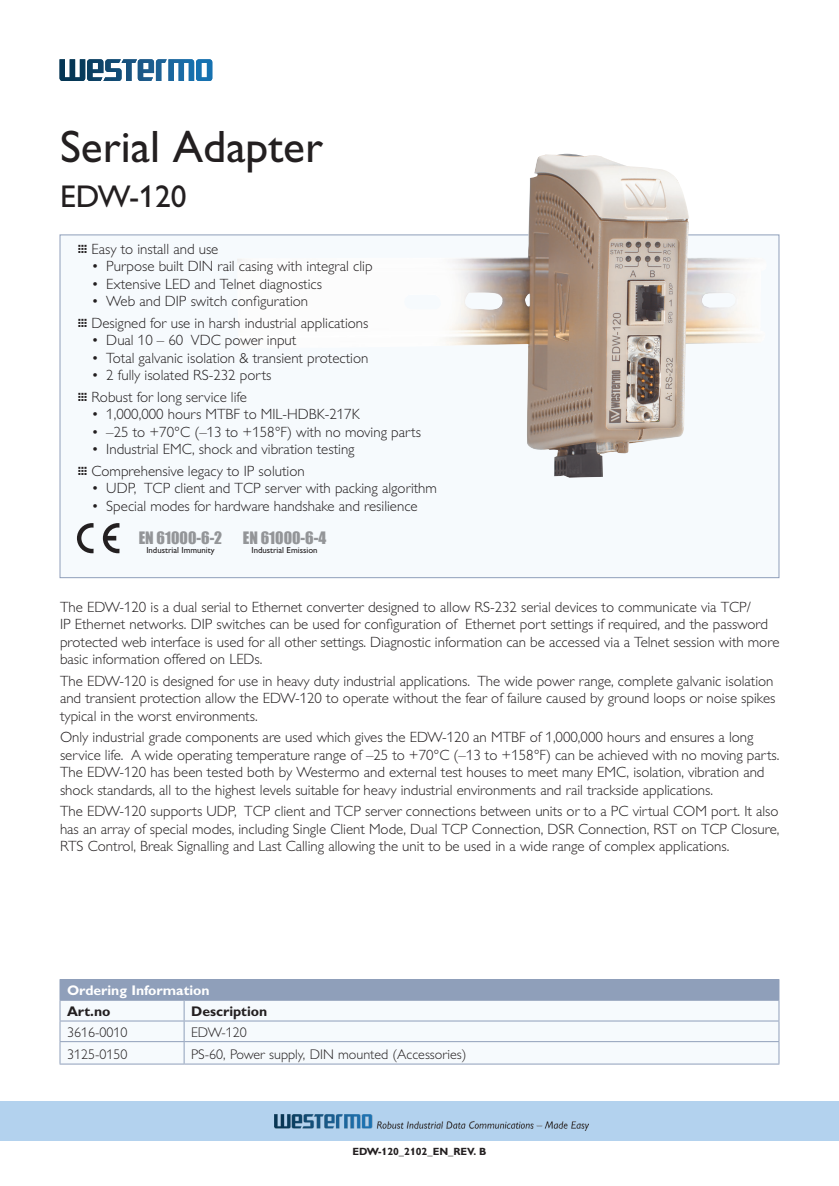
<style>
.page{position:relative;width:839px;height:1186px;background:#fff}
.page>*{position:absolute;margin:0;border:0;box-sizing:border-box;transform-origin:0 0}
.Hedline_page1{font:45.5px "Gill Alt One Mod";color:#231f20}
.Hedline2_page1{font:31.5px "Gill Alt One Mod";color:#231f20}
.t1{font:15.75px "Impact";color:#939598}
.Brödtext{font:300 14.88px/17.5px "Gill Alt One Mod";color:#231f20}
.Bildtext{font:300 14px "Gill Alt One Mod";color:#231f20}
.Tabellrubrik{font:700 14px "Gill Alt One Mod";color:#fff}
.Bildtext-2{font:700 14px "Gill Alt One Mod";color:#231f20}
.t2{font:700 10.5px "Gill Alt One Mod";color:#231f20}
.t3{font:8.75px "Gill Alt One Mod";color:#231f20}
.s1{font-weight:400}
</style>
<div class="page">
<div style="left:0;top:1101px;width:838px;height:40px;background:#b3d2ee"></div>
<img style="left:274px;top:1114px;width:314px;height:16px">
<svg style="left:60px;top:59px;width:152px;height:22px"></svg>
<div style="left:60px;top:234px;width:719px;height:344px;background:#f6fafd;border:1px solid #8f9fba"></div>
<div style="left:60px;top:979px;width:718px;height:21px;background:#8f9fba"></div>
<div style="left:61px;top:1001px;width:717px;height:62px;background:#f6fafd"></div>
<hr style="left:184px;top:979px;width:595px;height:1px;background:#8f9fba">
<hr style="left:60px;top:1000px;width:124px;height:1px;background:#8f9fba">
<hr style="left:184px;top:1000px;width:595px;height:1px;background:#8f9fba">
<hr style="left:60px;top:1020px;width:124px;height:1px;background:#8f9fba">
<hr style="left:184px;top:1020px;width:595px;height:1px;background:#8f9fba">
<hr style="left:60px;top:1041px;width:124px;height:1px;background:#8f9fba">
<svg style="left:60px;top:1000px;width:1px;height:63px"></svg>
<hr style="left:184px;top:1041px;width:595px;height:1px;background:#8f9fba">
<svg style="left:184px;top:1000px;width:1px;height:63px"></svg>
<svg style="left:778px;top:980px;width:1px;height:83px"></svg>
<hr style="left:60px;top:1063px;width:124px;height:1px;background:#8f9fba">
<hr style="left:184px;top:1063px;width:595px;height:1px;background:#8f9fba">
<img style="left:237px;top:154px;width:529px;height:324px">
<svg style="left:77px;top:523px;width:16px;height:30px"></svg>
<svg style="left:103px;top:523px;width:16px;height:30px"></svg>
<p class="Hedline_page1" style="left:60px;top:121px;width:264px">Serial Adapter</p>
<p class="Hedline2_page1" style="left:60px;top:179px;width:128px">EDW-120</p>
<p class="Brödtext" style="left:77px;top:240px;width:142px"><span class="s1">…</span> Easy to install and use</p>
<p class="Brödtext" style="left:91px;top:257px;width:282px">• Purpose built DIN rail casing with integral clip</p>
<p class="Brödtext" style="left:91px;top:275px;width:232px">• Extensive LED and Telnet diagnostics</p>
<p class="Brödtext" style="left:91px;top:292px;width:218px">• Web and DIP switch configuration</p>
<p class="Brödtext" style="left:77px;top:314px;width:292px"><span class="s1">…</span> Designed for use in harsh industrial applications</p>
<p class="Brödtext" style="left:91px;top:331px;width:206px">• Dual 10 – 60 VDC power input</p>
<p class="Brödtext" style="left:91px;top:349px;width:278px">• Total galvanic isolation &amp; transient protection</p>
<p class="Brödtext" style="left:91px;top:366px;width:181px">• 2 fully isolated RS-232 ports</p>
<p class="Brödtext" style="left:77px;top:388px;width:171px"><span class="s1">…</span> Robust for long service life</p>
<p class="Brödtext" style="left:91px;top:405px;width:270px">• 1,000,000 hours MTBF to MIL-HDBK-217K</p>
<p class="Brödtext" style="left:91px;top:423px;width:331px">• –25 to +70°C (–13 to +158°F) with no moving parts</p>
<p class="Brödtext" style="left:91px;top:440px;width:265px">• Industrial EMC, shock and vibration testing</p>
<p class="Brödtext" style="left:77px;top:462px;width:229px"><span class="s1">…</span> Comprehensive legacy to IP solution</p>
<p class="Brödtext" style="left:91px;top:479px;width:347px">• UDP, TCP client and TCP server with packing algorithm</p>
<p class="Brödtext" style="left:91px;top:497px;width:328px">• Special modes for hardware handshake and resilience</p>
<p class="t1" style="left:139px;top:525px;width:85px">EN 61000-6-2</p>
<p class="t3" style="left:146px;top:545px;width:70px">Industrial Immunity</p>
<p class="t1" style="left:243px;top:525px;width:85px">EN 61000-6-4</p>
<p class="t3" style="left:251px;top:545px;width:68px">Industrial Emission</p>
<p class="Brödtext" style="left:60px;top:598px;width:720px">The EDW-120 is a dual serial to Ethernet converter designed to allow RS-232 serial devices to communicate via TCP/<br>IP Ethernet networks. DIP switches can be used for configuration of Ethernet port settings if required, and the password protected web interface is used for all other settings. Diagnostic information can be accessed via a Telnet session with more basic information offered on LEDs.</p>
<p class="Brödtext" style="left:60px;top:672px;width:717px">The EDW-120 is designed for use in heavy duty industrial applications. The wide power range, complete galvanic isolation and transient protection allow the EDW-120 to operate without the fear of failure caused by ground loops or noise spikes typical in the worst environments.</p>
<p class="Brödtext" style="left:60px;top:728px;width:720px">Only industrial grade components are used which gives the EDW-120 an MTBF of 1,000,000 hours and ensures a long service life. A wide operating temperature range of –25 to +70°C (–13 to +158°F) can be achieved with no moving parts.<br>The EDW-120 has been tested both by Westermo and external test houses to meet many EMC, isolation, vibration and shock standards, all to the highest levels suitable for heavy industrial environments and rail trackside applications.</p>
<p class="Brödtext" style="left:60px;top:802px;width:720px;text-align:justify">The EDW-120 supports UDP, TCP client and TCP server connections between units or to a PC virtual COM port. It also has an array of special modes, including Single Client Mode, Dual TCP Connection, DSR Connection, RST on TCP Closure, RTS Control, Break Signalling and Last Calling allowing the unit to be used in a wide range of complex applications.</p>
<p class="Tabellrubrik" style="left:67px;top:982px;width:144px">Ordering Information</p>
<p class="Bildtext-2" style="left:67px;top:1003px;width:45px">Art.no</p>
<p class="Bildtext-2" style="left:191px;top:1003px;width:78px">Description</p>
<p class="Bildtext" style="left:67px;top:1024px;width:62px">3616-0010</p>
<p class="Bildtext" style="left:191px;top:1024px;width:57px">EDW-120</p>
<p class="Bildtext" style="left:67px;top:1046px;width:62px">3125-0150</p>
<p class="Bildtext" style="left:191px;top:1046px;width:277px">PS-60, Power supply, DIN mounted (Accessories)</p>
<p class="t2" style="left:352px;top:1146px;width:136px">EDW-120_2102_EN_REV. B</p>
</div>
